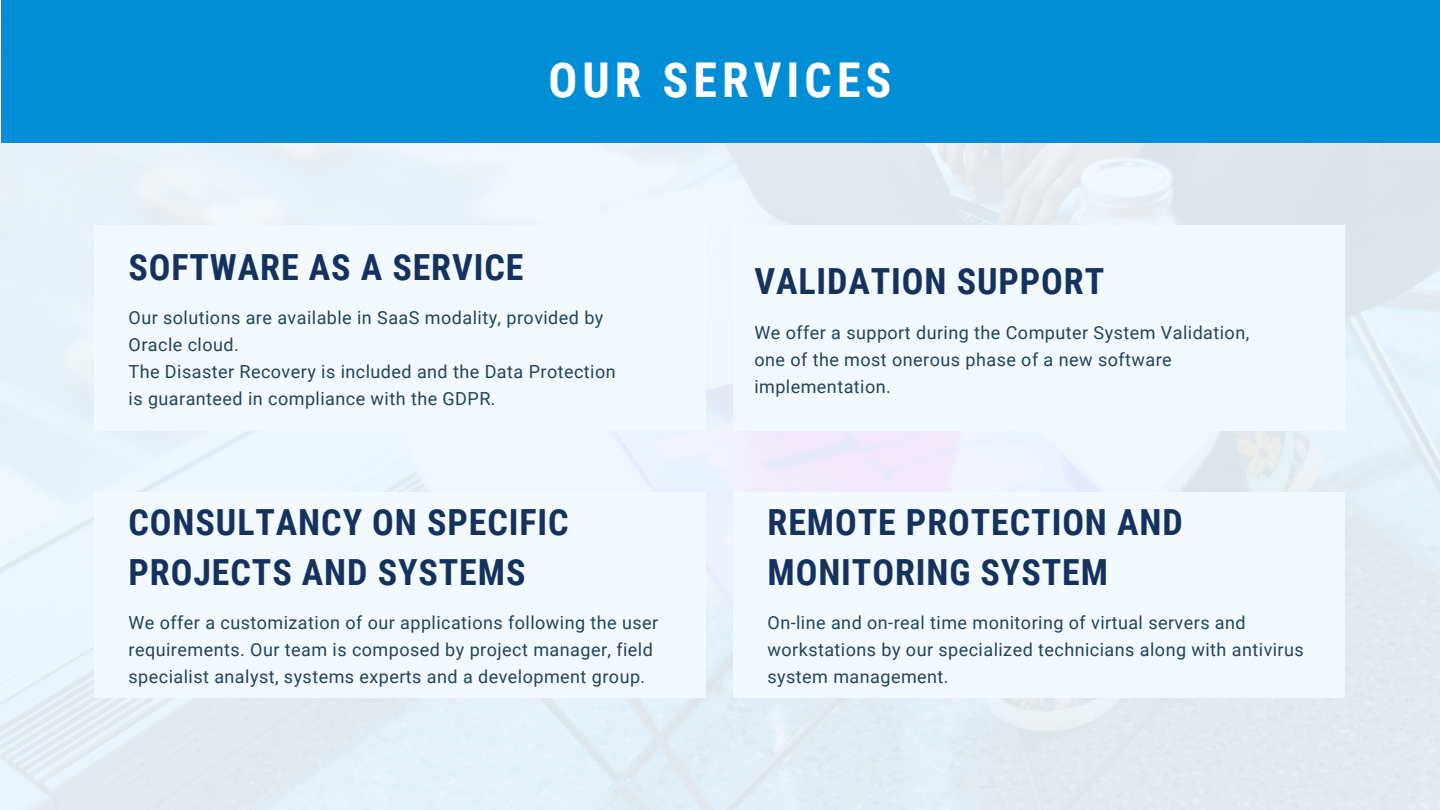
<style>
.page{position:relative;width:1440px;height:810px;background:#fff}
.page>*{position:absolute;margin:0;border:0;box-sizing:border-box;transform-origin:0 0}
.t1{font:700 48px "Roboto Condensed";letter-spacing:.105em;color:#fff}
.t2{font:700 36px/50.2px "Roboto Condensed";letter-spacing:.025em;color:#15325e}
.t3{font:18px/27px "Roboto";letter-spacing:.025em;color:#244357}
</style>
<div class="page">
<img style="left:0;top:0;width:1440px;height:810px">
<div style="left:734px;top:492px;width:612px;height:205px;background:#f2faff"></div>
<div style="left:734px;top:225px;width:612px;height:206px;background:#f2faff"></div>
<div style="left:94px;top:492px;width:612px;height:205px;background:#f2faff"></div>
<div style="left:94px;top:225px;width:612px;height:206px;background:#f2faff"></div>
<div style="left:1px;top:0;width:1439px;height:142px;background:#008ed6"></div>
<p class="t1" style="left:548px;top:52px;width:345px">OUR SERVICES</p>
<p class="t2" style="left:129px;top:242px;width:396px">SOFTWARE AS A SERVICE</p>
<p class="t3" style="left:129px;top:304px;width:476px">Our solutions are available in SaaS modality, provided by</p>
<p class="t3" style="left:129px;top:331px;width:112px">Oracle cloud.</p>
<p class="t3" style="left:129px;top:358px;width:489px">The Disaster Recovery is included and the Data Protection</p>
<p class="t3" style="left:129px;top:385px;width:369px">is guaranteed in compliance with the GDPR.</p>
<p class="t2" style="left:129px;top:497px;width:442px">CONSULTANCY ON SPECIFIC<br>PROJECTS AND SYSTEMS</p>
<p class="t3" style="left:129px;top:610px;width:531px">We offer a customization of our applications following the user requirements. Our team is composed by project manager, field specialist analyst, systems experts and a development group.</p>
<p class="t2" style="left:754px;top:257px;width:351px">VALIDATION SUPPORT</p>
<p class="t3" style="left:754px;top:319px;width:496px">We offer a support during the Computer System Validation,</p>
<p class="t3" style="left:754px;top:346px;width:419px">one of the most onerous phase of a new software implementation.</p>
<p class="t2" style="left:768px;top:497px;width:417px">REMOTE PROTECTION AND<br>MONITORING SYSTEM</p>
<p class="t3" style="left:768px;top:610px;width:538px">On-line and on-real time monitoring of virtual servers and workstations by our specialized technicians along with antivirus system management.</p>
</div>
